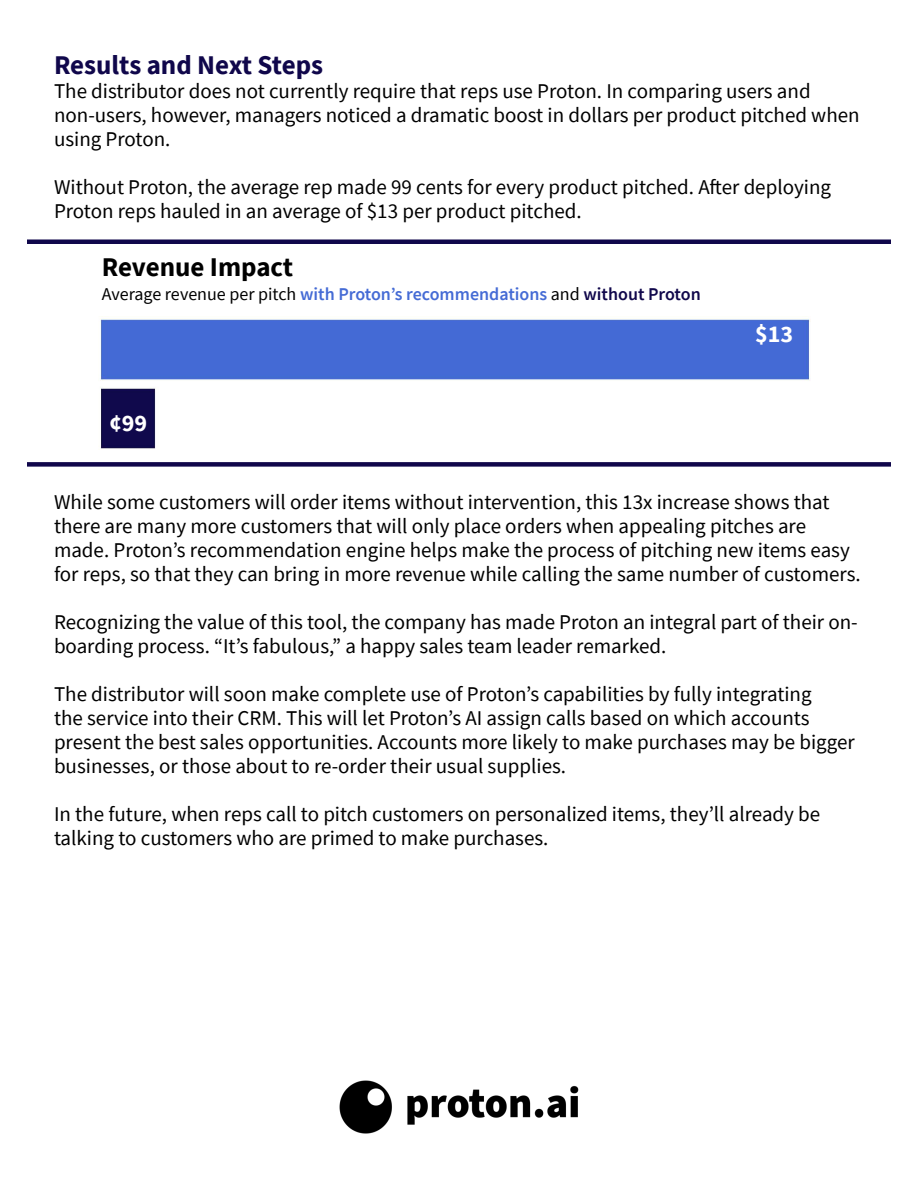
<style>
.page{position:relative;width:918px;height:1188px;background:#fff}
.page>*{position:absolute;margin:0;border:0;box-sizing:border-box;transform-origin:0 0}
.t1{font:700 27px "Source Sans Pro";color:#10074b}
.t2{font:700 27px "Source Sans Pro";color:#000}
.t3{font:700 24px "Source Sans Pro";color:#fff}
.t4{font:21px/24px "Source Sans Pro";color:#000}
.t5{font:600 18px "Source Sans Pro";color:#456bd5}
.s1{font-weight:400;color:#000}
.s2{color:#10074b}
</style>
<div class="page">
<img style="left:339px;top:1081px;width:240px;height:53px">
<img style="left:100px;top:318px;width:710px;height:131px">
<div style="left:27px;top:239px;width:864px;height:5px;background:#10074b"></div>
<div style="left:27px;top:462px;width:864px;height:5px;background:#10074b"></div>
<p class="t1" style="left:54px;top:47px;width:271px">Results and Next Steps</p>
<p class="t4" style="left:54px;top:79px;width:807px">The distributor does not currently require that reps use Proton. In comparing users and non-users, however, managers noticed a dramatic boost in dollars per product pitched when using Proton.</p>
<p class="t4" style="left:54px;top:175px;width:779px">Without Proton, the average rep made 99 cents for every product pitched. After deploying<br>Proton reps hauled in an average of $13 per product pitched.</p>
<p class="t2" style="left:102px;top:249px;width:193px">Revenue Impact</p>
<p class="t5" style="left:102px;top:282px;width:601px"><span class="s1">Average revenue per pitch</span> with Proton’s recommendations <span class="s1">and</span> <span class="s2">without Proton</span></p>
<p class="t3" style="left:109px;top:406px;width:40px">¢99</p>
<p class="t3" style="left:755px;top:318px;width:40px">$13</p>
<p class="t4" style="left:54px;top:490px;width:808px">While some customers will order items without intervention, this 13x increase shows that there are many more customers that will only place orders when appealing pitches are made. Proton’s recommendation engine helps make the process of pitching new items easy for reps, so that they can bring in more revenue while calling the same number of customers.</p>
<p class="t4" style="left:54px;top:610px;width:805px">Recognizing the value of this tool, the company has made Proton an integral part of their on&shy;boarding process. “It’s fabulous,” a happy sales team leader remarked.</p>
<p class="t4" style="left:54px;top:682px;width:802px">The distributor will soon make complete use of Proton’s capabilities by fully integrating<br>the service into their CRM. This will let Proton’s AI assign calls based on which accounts present the best sales opportunities. Accounts more likely to make purchases may be bigger businesses, or those about to re-order their usual supplies.</p>
<p class="t4" style="left:54px;top:802px;width:768px">In the future, when reps call to pitch customers on personalized items, they’ll already be talking to customers who are primed to make purchases.</p>
</div>
